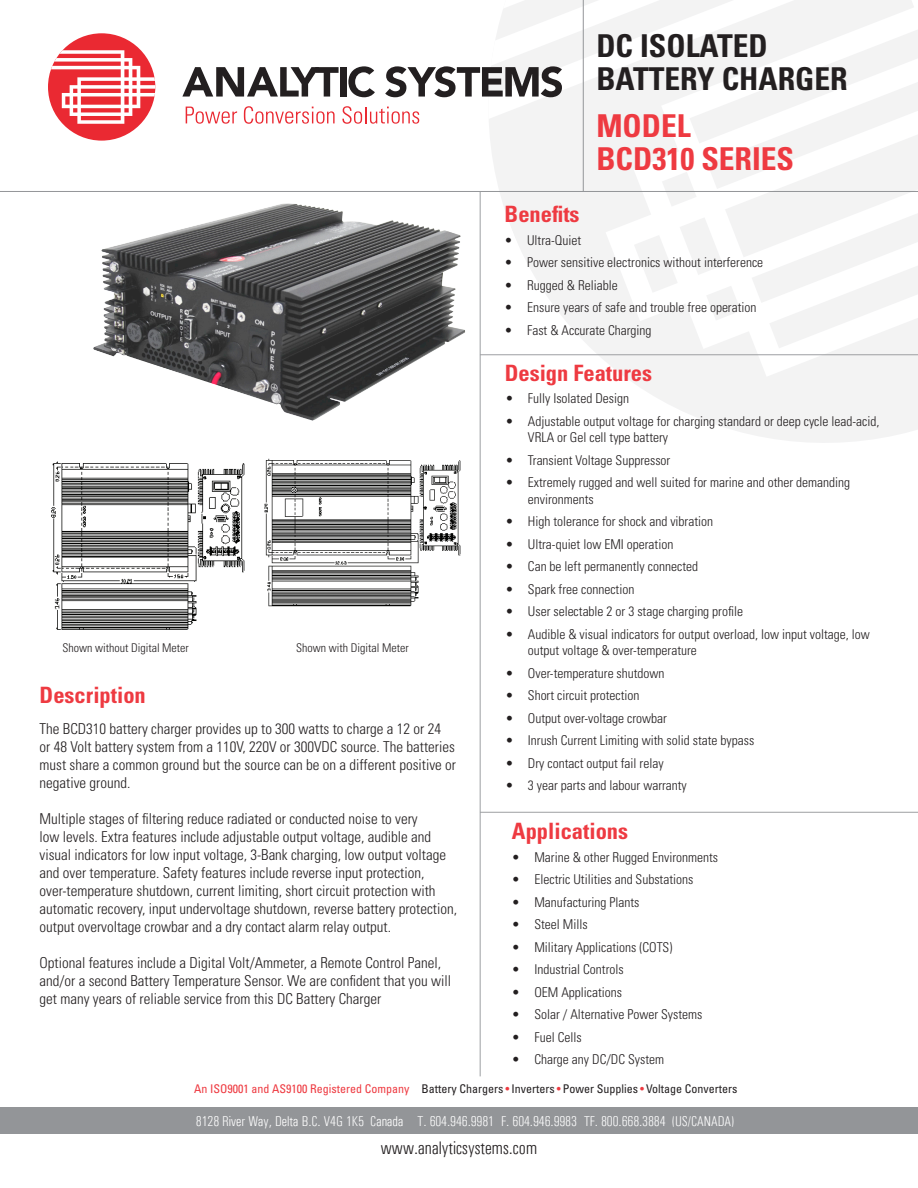
<style>
.page{position:relative;width:918px;height:1188px;background:#fff}
.page>*{position:absolute;margin:0;border:0;box-sizing:border-box;transform-origin:0 0}
.cover_heading{font:700 condensed 31.5px/33px "Univers LT Std";color:#231f20}
.Sub_Heading__product{font:700 condensed 31.5px "Univers LT Std";color:#ee3a41}
.red_inside_headings{font:700 condensed 22.5px "Univers LT Std";color:#ee3a41}
.t1{font:300 condensed 18.15px "Univers";color:#231f20}
.t2{font:300 condensed 15px/18px "Univers LT Std";color:#231f20}
.t3{font:300 condensed 14.25px "Univers";color:#fff}
.t4{font:300 condensed 13.5px/16.5px "Univers LT Std";color:#231f20}
.t5{font:condensed 12px "Univers LT Std";color:#231f20}
.small_blurb{font:300 condensed 12px "Univers LT Std";color:#231f20}
.s1{color:#ee3a41}
</style>
<div class="page">
<svg style="left:444px;top:97px;width:474px;height:390px"></svg>
<svg style="left:503px;top:321px;width:415px;height:56px;fill:#f3f3f3"></svg>
<svg style="left:488px;top:0;width:430px;height:321px;fill:#f3f3f3"></svg>
<svg style="left:182px;top:67px;width:157px;height:30px"></svg>
<div style="left:340px;top:67px;width:7px;height:30px;background:#231f20"></div>
<svg style="left:348px;top:66px;width:27px;height:31px"></svg>
<svg style="left:385px;top:66px;width:177px;height:31px"></svg>
<svg style="left:186px;top:107px;width:51px;height:17px"></svg>
<svg style="left:243px;top:106px;width:92px;height:18px"></svg>
<svg style="left:342px;top:106px;width:77px;height:18px"></svg>
<div style="left:48px;top:33px;width:107px;height:108px;background:#ea2932;border-radius:50%"></div>
<svg style="left:51px;top:50px;width:104px;height:74px"></svg>
<div style="left:0;top:1107px;width:918px;height:27px;background:#939598"></div>
<hr style="left:0;top:191px;width:918px;height:1px;background:#939598">
<img style="left:93px;top:176px;width:387px;height:249px">
<hr style="left:480px;top:192px;width:1px;height:884px;background:#9d9fa2">
<hr style="left:480px;top:355px;width:438px;height:1px;background:#9d9fa2">
<hr style="left:480px;top:812px;width:438px;height:1px;background:#9d9fa2">
<img style="left:51px;top:461px;width:194px;height:169px">
<img style="left:264px;top:450px;width:198px;height:157px">
<hr style="left:583px;top:0;width:1px;height:192px;background:#939598">
<p class="small_blurb" style="left:62px;top:641px;width:128px">Shown without Digital Meter</p>
<p class="small_blurb" style="left:296px;top:641px;width:114px">Shown with Digital Meter</p>
<p class="red_inside_headings" style="left:40px;top:681px;width:108px">Description</p>
<p class="t2" style="left:40px;top:720px;width:418px">The BCD310 battery charger provides up to 300 watts to charge a 12 or 24<br>or 48 Volt battery system from a 110V, 220V or 300VDC source. The batteries must share a common ground but the source can be on a different positive or negative ground.</p>
<p class="t2" style="left:40px;top:810px;width:419px">Multiple stages of filtering reduce radiated or conducted noise to very<br>low levels. Extra features include adjustable output voltage, audible and visual indicators for low input voltage, 3-Bank charging, low output voltage and over temperature. Safety features include reverse input protection, over-temperature shutdown, current limiting, short circuit protection with automatic recovery, input undervoltage shutdown, reverse battery protection, output overvoltage crowbar and a dry contact alarm relay output.</p>
<p class="t2" style="left:40px;top:954px;width:413px">Optional features include a Digital Volt/Ammeter, a Remote Control Panel, and/or a second Battery Temperature Sensor. We are confident that you will get many years of reliable service from this DC Battery Charger</p>
<p class="cover_heading" style="left:596px;top:29px;width:253px">DC ISOLATED<br>BATTERY CHARGER</p>
<p class="Sub_Heading__product" style="left:596px;top:106px;width:96px">MODEL</p>
<p class="Sub_Heading__product" style="left:596px;top:139px;width:199px">BCD310 SERIES</p>
<p class="red_inside_headings" style="left:505px;top:200px;width:76px">Benefits</p>
<p class="t4" style="left:505px;top:232px;width:78px">• Ultra-Quiet</p>
<p class="t4" style="left:505px;top:254px;width:260px">• Power sensitive electronics without interference</p>
<p class="t4" style="left:505px;top:277px;width:115px">• Rugged &amp; Reliable</p>
<p class="t4" style="left:505px;top:299px;width:253px">• Ensure years of safe and trouble free operation</p>
<p class="t4" style="left:505px;top:322px;width:148px">• Fast &amp; Accurate Charging</p>
<p class="red_inside_headings" style="left:505px;top:359px;width:149px">Design Features</p>
<p class="t4" style="left:505px;top:390px;width:125px">• Fully Isolated Design</p>
<p class="t4" style="left:528px;top:413px;width:353px;text-indent:-22px">• Adjustable output voltage for charging standard or deep cycle lead-acid,<br>VRLA or Gel cell type battery</p>
<p class="t4" style="left:505px;top:452px;width:166px">• Transient Voltage Suppressor</p>
<p class="t4" style="left:528px;top:474px;width:324px;text-indent:-22px">• Extremely rugged and well suited for marine and other demanding environments</p>
<p class="t4" style="left:505px;top:513px;width:209px">• High tolerance for shock and vibration</p>
<p class="t4" style="left:505px;top:536px;width:169px">• Ultra-quiet low EMI operation</p>
<p class="t4" style="left:505px;top:558px;width:194px">• Can be left permanently connected</p>
<p class="t4" style="left:505px;top:581px;width:130px">• Spark free connection</p>
<p class="t4" style="left:505px;top:603px;width:239px">• User selectable 2 or 3 stage charging profile</p>
<p class="t4" style="left:528px;top:626px;width:343px;text-indent:-22px">• Audible &amp; visual indicators for output overload, low input voltage, low output voltage &amp; over-temperature</p>
<p class="t4" style="left:505px;top:665px;width:161px">• Over-temperature shutdown</p>
<p class="t4" style="left:505px;top:687px;width:136px">• Short circuit protection</p>
<p class="t4" style="left:505px;top:710px;width:163px">• Output over-voltage crowbar</p>
<p class="t4" style="left:505px;top:732px;width:250px">• Inrush Current Limiting with solid state bypass</p>
<p class="t4" style="left:505px;top:755px;width:160px">• Dry contact output fail relay</p>
<p class="t4" style="left:505px;top:777px;width:183px">• 3 year parts and labour warranty</p>
<p class="red_inside_headings" style="left:512px;top:817px;width:118px">Applications</p>
<p class="t4" style="left:512px;top:849px;width:208px">• Marine &amp; other Rugged Environments</p>
<p class="t4" style="left:512px;top:871px;width:183px">• Electric Utilities and Substations</p>
<p class="t4" style="left:512px;top:894px;width:129px">• Manufacturing Plants</p>
<p class="t4" style="left:512px;top:916px;width:77px">• Steel Mills</p>
<p class="t4" style="left:512px;top:939px;width:162px">• Military Applications (COTS)</p>
<p class="t4" style="left:512px;top:961px;width:113px">• Industrial Controls</p>
<p class="t4" style="left:512px;top:984px;width:112px">• OEM Applications</p>
<p class="t4" style="left:512px;top:1006px;width:192px">• Solar / Alternative Power Systems</p>
<p class="t4" style="left:512px;top:1029px;width:71px">• Fuel Cells</p>
<p class="t4" style="left:512px;top:1051px;width:154px">• Charge any DC/DC System</p>
<p class="t5" style="left:194px;top:1081px;width:545px"><span class="s1">An ISO9001 and AS9100 Registered Company</span> Battery Chargers <span class="s1">•</span> Inverters <span class="s1">•</span> Power Supplies <span class="s1">•</span> Voltage Converters</p>
<p class="t3" style="left:196px;top:1113px;width:540px">8128 River Way, Delta B.C. V4G 1K5 Canada T. 604.946.9981 F. 604.946.9983 TF. 800.668.3884 (US/CANADA)</p>
<h3 class="t1" style="left:381px;top:1138px;width:158px">www.analyticsystems.com</h3>
</div>
